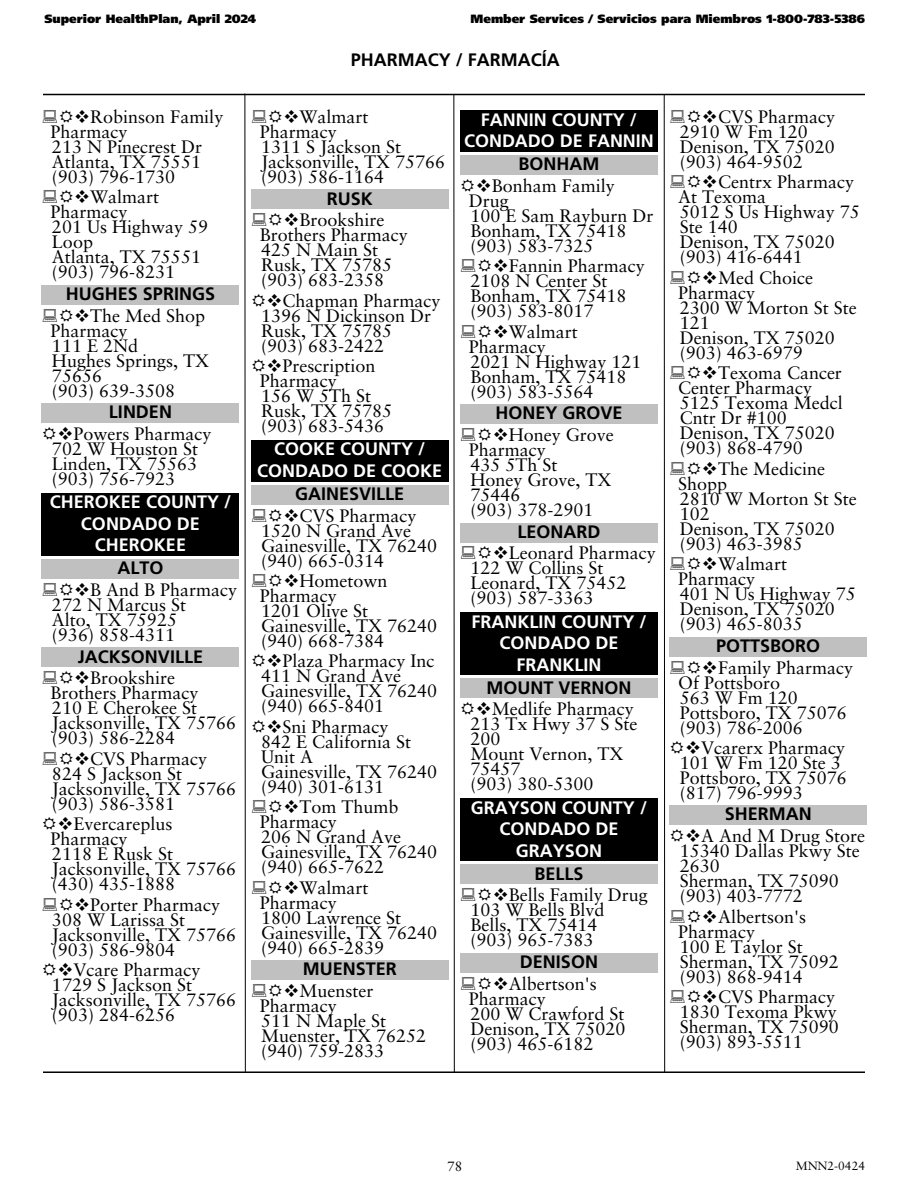
<style>
.page{position:relative;width:918px;height:1188px;background:#fff}
.page>*{position:absolute;margin:0;border:0;box-sizing:border-box;transform-origin:0 0}
.t1{font:18px/15px "Sabon LT Std";color:#000}
.t2{font:700 18px/21.6px "Frutiger LT Std";color:#fff;text-align:center}
.t3{font:700 18px "Frutiger LT Std";color:#000}
.t4{font:13.5px "Sabon LT Std";color:#000}
.t5{font:900 12px "Frutiger LT Std";color:#000}
.t6{font:12px "Sabon LT Std";color:#000}
</style>
<div class="page">
<div style="left:41px;top:285px;width:198px;height:20px;background:#c0c0c0"></div>
<div style="left:41px;top:403px;width:198px;height:20px;background:#c0c0c0"></div>
<div style="left:41px;top:493px;width:198px;height:63px;background:#000"></div>
<div style="left:41px;top:559px;width:198px;height:20px;background:#c0c0c0"></div>
<div style="left:41px;top:648px;width:198px;height:19px;background:#c0c0c0"></div>
<div style="left:251px;top:190px;width:198px;height:19px;background:#c0c0c0"></div>
<div style="left:251px;top:440px;width:198px;height:41px;background:#000"></div>
<div style="left:251px;top:485px;width:198px;height:19px;background:#c0c0c0"></div>
<div style="left:251px;top:960px;width:198px;height:20px;background:#c0c0c0"></div>
<div style="left:460px;top:111px;width:198px;height:41px;background:#000"></div>
<div style="left:460px;top:155px;width:198px;height:20px;background:#c0c0c0"></div>
<div style="left:460px;top:405px;width:198px;height:19px;background:#c0c0c0"></div>
<div style="left:460px;top:523px;width:198px;height:19px;background:#c0c0c0"></div>
<div style="left:460px;top:612px;width:198px;height:63px;background:#000"></div>
<div style="left:460px;top:679px;width:198px;height:19px;background:#c0c0c0"></div>
<div style="left:460px;top:798px;width:198px;height:63px;background:#000"></div>
<div style="left:460px;top:865px;width:198px;height:19px;background:#c0c0c0"></div>
<div style="left:460px;top:953px;width:198px;height:19px;background:#c0c0c0"></div>
<div style="left:669px;top:637px;width:198px;height:19px;background:#c0c0c0"></div>
<div style="left:669px;top:806px;width:198px;height:19px;background:#c0c0c0"></div>
<hr style="left:43px;top:94px;width:822px;height:1px;background:#000">
<hr style="left:43px;top:1071px;width:822px;height:2px;background:#000">
<svg style="left:244px;top:93px;width:2px;height:979px;background:#7e7e7e"></svg>
<svg style="left:453px;top:95px;width:2px;height:977px;background:#7e7e7e"></svg>
<svg style="left:663px;top:93px;width:37px;height:979px"></svg>
<p class="t5" style="left:44px;top:14px;width:213px">Superior HealthPlan, April 2024</p>
<p class="t5" style="left:471px;top:14px;width:396px">Member Services / Servicios para Miembros 1-800-783-5386</p>
<p class="t1" style="left:50px;top:111px;width:174px;text-indent:24px">❖Robinson Family<br>Pharmacy<br>213 N Pinecrest Dr<br>Atlanta, TX 75551 (903) 796-1730</p>
<p class="t1" style="left:50px;top:192px;width:159px;text-indent:24px">❖Walmart<br>Pharmacy<br>201 Us Highway 59<br>Loop<br>Atlanta, TX 75551 (903) 796-8231</p>
<p class="t3" style="left:66px;top:287px;width:151px">HUGHES SPRINGS</p>
<p class="t1" style="left:50px;top:310px;width:160px;text-indent:24px">❖The Med Shop<br>Pharmacy<br>111 E 2Nd<br>Hughes Springs, TX<br>75656<br>(903) 639-3508</p>
<p class="t3" style="left:109px;top:406px;width:64px">LINDEN</p>
<p class="t1" style="left:52px;top:428px;width:161px">❖Powers Pharmacy<br>702 W Houston St<br>Linden, TX 75563 (903) 756-7923</p>
<p class="t2" style="left:50px;top:493px;width:183px">CHEROKEE COUNTY /<br>CONDADO DE<br>CHEROKEE</p>
<p class="t3" style="left:117px;top:562px;width:48px">ALTO</p>
<p class="t1" style="left:52px;top:584px;width:187px;text-indent:22px">❖B And B Pharmacy<br>272 N Marcus St<br>Alto, TX 75925<br>(936) 858-4311</p>
<p class="t3" style="left:78px;top:650px;width:127px">JACKSONVILLE</p>
<p class="t1" style="left:50px;top:672px;width:187px;text-indent:24px">❖Brookshire<br>Brothers Pharmacy<br>210 E Cherokee St<br>Jacksonville, TX 75766 (903) 586-2284</p>
<p class="t1" style="left:52px;top:753px;width:186px;text-indent:22px">❖CVS Pharmacy<br>824 S Jackson St<br>Jacksonville, TX 75766 (903) 586-3581</p>
<p class="t1" style="left:50px;top:818px;width:187px;text-indent:7px">❖Evercareplus<br>Pharmacy<br>2118 E Rusk St<br>Jacksonville, TX 75766 (430) 435-1888</p>
<p class="t1" style="left:52px;top:899px;width:186px;text-indent:22px">❖Porter Pharmacy<br>308 W Larissa St<br>Jacksonville, TX 75766 (903) 586-9804</p>
<p class="t1" style="left:52px;top:964px;width:186px">❖Vcare Pharmacy<br>1729 S Jackson St<br>Jacksonville, TX 75766 (903) 284-6256</p>
<p class="t3" style="left:351px;top:53px;width:210px">PHARMACY / FARMACÍA</p>
<p class="t1" style="left:260px;top:111px;width:187px;text-indent:24px">❖Walmart<br>Pharmacy<br>1311 S Jackson St<br>Jacksonville, TX 75766 (903) 586-1164</p>
<p class="t3" style="left:327px;top:192px;width:48px">RUSK</p>
<p class="t1" style="left:260px;top:214px;width:149px;text-indent:24px">❖Brookshire<br>Brothers Pharmacy<br>425 N Main St<br>Rusk, TX 75785 (903) 683-2358</p>
<p class="t1" style="left:261px;top:295px;width:181px">❖Chapman Pharmacy<br>1396 N Dickinson Dr<br>Rusk, TX 75785<br>(903) 683-2422</p>
<p class="t1" style="left:260px;top:360px;width:134px;text-indent:7px">❖Prescription<br>Pharmacy<br>156 W 5Th St<br>Rusk, TX 75785 (903) 683-5436</p>
<p class="t2" style="left:257px;top:440px;width:187px">COOKE COUNTY /<br>CONDADO DE COOKE</p>
<p class="t3" style="left:295px;top:487px;width:111px">GAINESVILLE</p>
<p class="t1" style="left:261px;top:510px;width:178px;text-indent:22px">❖CVS Pharmacy<br>1520 N Grand Ave<br>Gainesville, TX 76240 (940) 665-0314</p>
<p class="t1" style="left:260px;top:575px;width:179px;text-indent:24px">❖Hometown<br>Pharmacy<br>1201 Olive St<br>Gainesville, TX 76240 (940) 668-7384</p>
<p class="t1" style="left:261px;top:655px;width:178px">❖Plaza Pharmacy Inc<br>411 N Grand Ave<br>Gainesville, TX 76240 (940) 665-8401</p>
<p class="t1" style="left:261px;top:721px;width:178px">❖Sni Pharmacy<br>842 E California St<br>Unit A<br>Gainesville, TX 76240 (940) 301-6131</p>
<p class="t1" style="left:260px;top:801px;width:179px;text-indent:24px">❖Tom Thumb<br>Pharmacy<br>206 N Grand Ave<br>Gainesville, TX 76240 (940) 665-7622</p>
<p class="t1" style="left:260px;top:882px;width:179px;text-indent:24px">❖Walmart<br>Pharmacy<br>1800 Lawrence St<br>Gainesville, TX 76240 (940) 665-2839</p>
<p class="t3" style="left:303px;top:963px;width:96px">MUENSTER</p>
<p class="t1" style="left:260px;top:985px;width:168px;text-indent:24px">❖Muenster<br>Pharmacy<br>511 N Maple St<br>Muenster, TX 76252 (940) 759-2833</p>
<p class="t2" style="left:464px;top:111px;width:191px">FANNIN COUNTY /<br>CONDADO DE FANNIN</p>
<p class="t3" style="left:519px;top:158px;width:82px">BONHAM</p>
<p class="t1" style="left:469px;top:180px;width:186px;text-indent:7px">❖Bonham Family<br>Drug<br>100 E Sam Rayburn Dr<br>Bonham, TX 75418 (903) 583-7325</p>
<p class="t1" style="left:470px;top:260px;width:176px;text-indent:22px">❖Fannin Pharmacy<br>2108 N Center St<br>Bonham, TX 75418 (903) 583-8017</p>
<p class="t1" style="left:469px;top:326px;width:174px;text-indent:24px">❖Walmart<br>Pharmacy<br>2021 N Highway 121<br>Bonham, TX 75418 (903) 583-5564</p>
<p class="t3" style="left:495px;top:407px;width:129px">HONEY GROVE</p>
<p class="t1" style="left:469px;top:429px;width:146px;text-indent:24px">❖Honey Grove<br>Pharmacy<br>435 5Th St<br>Honey Grove, TX<br>75446<br>(903) 378-2901</p>
<p class="t3" style="left:517px;top:525px;width:84px">LEONARD</p>
<p class="t1" style="left:470px;top:547px;width:187px;text-indent:22px">❖Leonard Pharmacy<br>122 W Collins St<br>Leonard, TX 75452 (903) 587-3363</p>
<p class="t2" style="left:471px;top:613px;width:177px">FRANKLIN COUNTY /<br>CONDADO DE<br>FRANKLIN</p>
<p class="t3" style="left:486px;top:681px;width:147px">MOUNT VERNON</p>
<p class="t1" style="left:470px;top:703px;width:169px">❖Medlife Pharmacy<br>213 Tx Hwy 37 S Ste<br>200<br>Mount Vernon, TX<br>75457<br>(903) 380-5300</p>
<p class="t2" style="left:471px;top:798px;width:178px">GRAYSON COUNTY /<br>CONDADO DE<br>GRAYSON</p>
<p class="t3" style="left:534px;top:867px;width:51px">BELLS</p>
<p class="t1" style="left:470px;top:889px;width:179px;text-indent:22px">❖Bells Family Drug<br>103 W Bells Blvd<br>Bells, TX 75414<br>(903) 965-7383</p>
<p class="t3" style="left:520px;top:955px;width:80px">DENISON</p>
<p class="t1" style="left:469px;top:978px;width:158px;text-indent:24px">❖Albertson's<br>Pharmacy<br>200 W Crawford St<br>Denison, TX 75020 (903) 465-6182</p>
<p class="t1" style="left:680px;top:111px;width:157px;text-indent:22px">❖CVS Pharmacy<br>2910 W Fm 120<br>Denison, TX 75020 (903) 464-9502</p>
<p class="t1" style="left:678px;top:177px;width:183px;text-indent:24px">❖Centrx Pharmacy<br>At Texoma<br>5012 S Us Highway 75<br>Ste 140<br>Denison, TX 75020 (903) 416-6441</p>
<p class="t1" style="left:678px;top:272px;width:180px;text-indent:24px">❖Med Choice<br>Pharmacy<br>2300 W Morton St Ste<br>121<br>Denison, TX 75020 (903) 463-6979</p>
<p class="t1" style="left:678px;top:367px;width:166px;text-indent:24px">❖Texoma Cancer<br>Center Pharmacy<br>5125 Texoma Medcl<br>Cntr Dr #100<br>Denison, TX 75020 (903) 868-4790</p>
<p class="t1" style="left:678px;top:463px;width:180px;text-indent:24px">❖The Medicine<br>Shopp<br>2810 W Morton St Ste<br>102<br>Denison, TX 75020 (903) 463-3985</p>
<p class="t1" style="left:678px;top:558px;width:179px;text-indent:24px">❖Walmart<br>Pharmacy<br>401 N Us Highway 75<br>Denison, TX 75020 (903) 465-8035</p>
<p class="t3" style="left:716px;top:639px;width:106px">POTTSBORO</p>
<p class="t1" style="left:678px;top:662px;width:176px;text-indent:24px">❖Family Pharmacy<br>Of Pottsboro<br>563 W Fm 120<br>Pottsboro, TX 75076 (903) 786-2006</p>
<p class="t1" style="left:680px;top:742px;width:169px">❖Vcarerx Pharmacy<br>101 W Fm 120 Ste 3<br>Pottsboro, TX 75076 (817) 796-9993</p>
<p class="t3" style="left:725px;top:808px;width:88px">SHERMAN</p>
<p class="t1" style="left:680px;top:830px;width:187px">❖A And M Drug Store<br>15340 Dallas Pkwy Ste<br>2630<br>Sherman, TX 75090 (903) 403-7772</p>
<p class="t1" style="left:678px;top:911px;width:162px;text-indent:24px">❖Albertson's<br>Pharmacy<br>100 E Taylor St<br>Sherman, TX 75092 (903) 868-9414</p>
<p class="t1" style="left:680px;top:991px;width:161px;text-indent:22px">❖CVS Pharmacy<br>1830 Texoma Pkwy<br>Sherman, TX 75090 (903) 893-5511</p>
<p class="t4" style="left:447px;top:1162px;width:17px">78</p>
<p class="t6" style="left:796px;top:1161px;width:71px">MNN2-0424</p>
</div>
